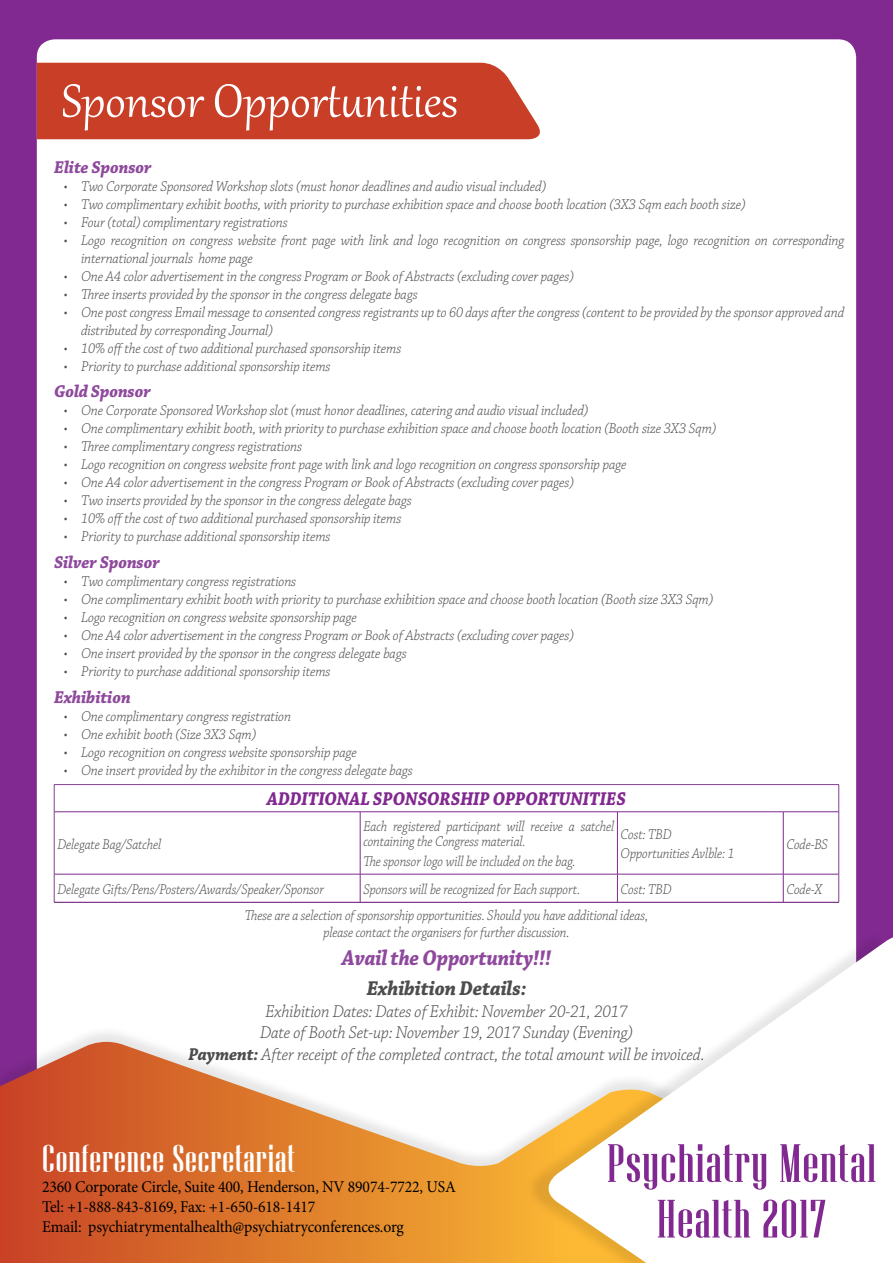
<style>
.page{position:relative;width:893px;height:1263px;background:#812990}
.page>*{position:absolute;margin:0;border:0;box-sizing:border-box;transform-origin:0 0}
.t1{font:56.85px "Gabriola";color:#fff}
.t2{font:53.85px/55.7px "Niagara Solid";letter-spacing:.02em;color:#812990;text-align:center;scale:1.1 1}
.t3{font:38.85px "Niagara Solid";letter-spacing:.02em;color:#fff;scale:1.1 1}
.t4{font:italic 700 22.5px "Chaparral Pro";letter-spacing:-.01em;color:#8e499c;scale:.9 1}
.t5{font:italic 700 21px "Chaparral Pro";letter-spacing:-.01em;color:#4d4d4f;scale:.95 1}
.t6{font:italic 700 19.5px "Chaparral Pro";letter-spacing:-.01em;color:#812990;scale:.9 1}
.t7{font:italic 300 18px/21.6px "Chaparral Pro";letter-spacing:-.01em;color:#4d4d4f;text-align:center;scale:.95 1}
.t8{font:italic 700 18px "Chaparral Pro";letter-spacing:-.01em;color:#8e499c;scale:.95 1}
.t9{font:16.5px/20px "Minion Pro";letter-spacing:-.01em;color:#000;scale:.95 1}
.t10{font:italic 300 15px/18px "Chaparral Pro";letter-spacing:-.01em;color:#4d4d4f;scale:.95 1}
.t11{font:italic 300 15px/15px "Chaparral Pro";letter-spacing:-.01em;color:#4d4d4f;scale:.9 1}
.s1{font-weight:700}
</style>
<div class="page">
<div style="left:37px;top:39px;width:819px;height:1188px;background:#fff;border-radius:18px"></div>
<div style="left:37px;top:63px;width:503px;height:76px;background:#c83e27"></div>
<svg style="left:55px;top:785px;width:783px;height:117px"></svg>
<hr style="left:54px;top:784px;width:306px;height:1px;background:#8e499c">
<svg style="left:54px;top:785px;width:1px;height:26px"></svg>
<hr style="left:360px;top:784px;width:257px;height:1px;background:#8e499c">
<hr style="left:617px;top:784px;width:166px;height:1px;background:#8e499c">
<hr style="left:783px;top:784px;width:56px;height:1px;background:#8e499c">
<svg style="left:838px;top:785px;width:1px;height:26px"></svg>
<hr style="left:54px;top:812px;width:1px;height:62px;background:#8e499c">
<hr style="left:838px;top:812px;width:1px;height:62px;background:#8e499c">
<svg style="left:54px;top:875px;width:1px;height:27px"></svg>
<svg style="left:838px;top:875px;width:1px;height:27px"></svg>
<hr style="left:54px;top:811px;width:306px;height:1px;background:#812990">
<hr style="left:360px;top:811px;width:257px;height:1px;background:#812990">
<hr style="left:360px;top:812px;width:1px;height:62px;background:#812990">
<hr style="left:617px;top:811px;width:166px;height:1px;background:#812990">
<hr style="left:617px;top:812px;width:1px;height:62px;background:#812990">
<hr style="left:783px;top:811px;width:56px;height:1px;background:#812990">
<hr style="left:783px;top:812px;width:1px;height:62px;background:#812990">
<hr style="left:54px;top:874px;width:306px;height:1px;background:#812990">
<hr style="left:360px;top:874px;width:257px;height:1px;background:#812990">
<svg style="left:360px;top:874px;width:1px;height:28px"></svg>
<hr style="left:617px;top:874px;width:166px;height:1px;background:#812990">
<svg style="left:617px;top:874px;width:1px;height:28px"></svg>
<hr style="left:783px;top:874px;width:56px;height:1px;background:#812990">
<svg style="left:783px;top:874px;width:1px;height:28px"></svg>
<hr style="left:54px;top:902px;width:306px;height:1px;background:#812990">
<hr style="left:360px;top:902px;width:257px;height:1px;background:#812990">
<hr style="left:617px;top:902px;width:166px;height:1px;background:#812990">
<hr style="left:783px;top:902px;width:56px;height:1px;background:#812990">
<div style="left:0;top:1025px;width:893px;height:237px;background:#000;opacity:.1"></div>
<svg style="left:0;top:1042px;width:526px;height:221px"></svg>
<div style="left:526px;top:929px;width:360px;height:334px;background:#000;opacity:.1"></div>
<svg style="left:537px;top:937px;width:356px;height:326px"></svg>
<h1 class="t1" style="left:62px;top:64px;width:397px">Sponsor Opportunities</h1>
<p class="t8" style="left:54px;top:157px;width:104px">Elite Sponsor</p>
<p class="t10" style="left:64px;top:178px;width:509px">• Two Corporate Sponsored Workshop slots (must honor deadlines and audio visual included)</p>
<p class="t10" style="left:64px;top:196px;width:719px">• Two complimentary exhibit booths, with priority to purchase exhibition space and choose booth location (3X3 Sqm each booth size)</p>
<p class="t10" style="left:64px;top:214px;width:237px">• Four (total) complimentary registrations</p>
<p class="t10" style="left:81px;top:232px;width:805px;text-indent:-17px">• Logo recognition on congress website front page with link and logo recognition on congress sponsorship page, logo recognition on corresponding international journals home page</p>
<p class="t10" style="left:64px;top:268px;width:538px">• One A4 color advertisement in the congress Program or Book of Abstracts (excluding cover pages)</p>
<p class="t10" style="left:64px;top:286px;width:374px">• Three inserts provided by the sponsor in the congress delegate bags</p>
<p class="t10" style="left:81px;top:304px;width:805px;text-indent:-17px">• One post congress Email message to consented congress registrants up to 60 days after the congress (content to be provided by the sponsor approved and distributed by corresponding Journal)</p>
<p class="t10" style="left:64px;top:340px;width:357px">• 10% off the cost of two additional purchased sponsorship items</p>
<p class="t10" style="left:64px;top:358px;width:282px">• Priority to purchase additional sponsorship items</p>
<p class="t8" style="left:54px;top:381px;width:103px">Gold Sponsor</p>
<p class="t10" style="left:64px;top:402px;width:553px">• One Corporate Sponsored Workshop slot (must honor deadlines, catering and audio visual included)</p>
<p class="t10" style="left:64px;top:420px;width:688px">• One complimentary exhibit booth, with priority to purchase exhibition space and choose booth location (Booth size 3X3 Sqm)</p>
<p class="t10" style="left:64px;top:438px;width:252px">• Three complimentary congress registrations</p>
<p class="t10" style="left:64px;top:456px;width:594px">• Logo recognition on congress website front page with link and logo recognition on congress sponsorship page</p>
<p class="t10" style="left:64px;top:474px;width:538px">• One A4 color advertisement in the congress Program or Book of Abstracts (excluding cover pages)</p>
<p class="t10" style="left:64px;top:492px;width:368px">• Two inserts provided by the sponsor in the congress delegate bags</p>
<p class="t10" style="left:64px;top:510px;width:357px">• 10% off the cost of two additional purchased sponsorship items</p>
<p class="t10" style="left:64px;top:528px;width:282px">• Priority to purchase additional sponsorship items</p>
<p class="t8" style="left:54px;top:552px;width:113px">Silver Sponsor</p>
<p class="t10" style="left:64px;top:573px;width:246px">• Two complimentary congress registrations</p>
<p class="t10" style="left:64px;top:591px;width:685px">• One complimentary exhibit booth with priority to purchase exhibition space and choose booth location (Booth size 3X3 Sqm)</p>
<p class="t10" style="left:64px;top:609px;width:310px">• Logo recognition on congress website sponsorship page</p>
<p class="t10" style="left:64px;top:627px;width:538px">• One A4 color advertisement in the congress Program or Book of Abstracts (excluding cover pages)</p>
<p class="t10" style="left:64px;top:645px;width:362px">• One insert provided by the sponsor in the congress delegate bags</p>
<p class="t10" style="left:64px;top:663px;width:282px">• Priority to purchase additional sponsorship items</p>
<p class="t8" style="left:54px;top:686px;width:82px">Exhibition</p>
<p class="t10" style="left:64px;top:707px;width:241px">• One complimentary congress registration</p>
<p class="t10" style="left:64px;top:725px;width:204px">• One exhibit booth (Size 3X3 Sqm)</p>
<p class="t10" style="left:64px;top:743px;width:310px">• Logo recognition on congress website sponsorship page</p>
<p class="t10" style="left:64px;top:761px;width:369px">• One insert provided by the exhibitor in the congress delegate bags</p>
<p class="t11" style="left:57px;top:837px;width:117px">Delegate Bag/Satchel</p>
<h3 class="t6" style="left:267px;top:788px;width:401px">ADDITIONAL SPONSORSHIP OPPORTUNITIES</h3>
<p class="t11" style="left:363px;top:820px;width:280px">Each registered participant will receive a satchel containing the Congress material.</p>
<p class="t11" style="left:363px;top:854px;width:237px">The sponsor logo will be included on the bag.</p>
<p class="t11" style="left:621px;top:825px;width:128px;line-height:19.2px">Cost: TBD<br>Opportunities Avlble: 1</p>
<p class="t11" style="left:786px;top:837px;width:48px">Code-BS</p>
<p class="t11" style="left:57px;top:882px;width:298px">Delegate Gifts/Pens/Posters/Awards/Speaker/Sponsor</p>
<p class="t11" style="left:363px;top:882px;width:242px">Sponsors will be recognized for Each support.</p>
<p class="t11" style="left:621px;top:882px;width:58px">Cost: TBD</p>
<p class="t11" style="left:786px;top:882px;width:41px">Code-X</p>
<p class="t11" style="left:245px;top:907px;width:450px;line-height:17.7px;text-align:center">These are a selection of sponsorship opportunities. Should you have additional ideas, please contact the organisers for further discussion.</p>
<h3 class="t4" style="left:342px;top:945px;width:234px">Avail the Opportunity!!!</h3>
<h3 class="t5" style="left:367px;top:976px;width:170px">Exhibition Details:</h3>
<p class="t7" style="left:189px;top:1001px;width:545px">Exhibition Dates: Dates of Exhibit: November 20-21, 2017<br>Date of Booth Set-up: November 19, 2017 Sunday (Evening)<br><span class="s1">Payment:</span> After receipt of the completed contract, the total amount will be invoiced.</p>
<h3 class="t3" style="left:42px;top:1138px;width:232px">Conference Secretariat</h3>
<p class="t9" style="left:42px;top:1177px;width:437px">2360 Corporate Circle, Suite 400, Henderson, NV 89074-7722, USA<br>Tel: +1-888-843-8169, Fax: +1-650-618-1417<br>Email: psychiatrymentalhealth@psychiatryconferences.org</p>
<h2 class="t2" style="left:607px;top:1136px;width:246px">Psychiatry Mental<br>Health 2017</h2>
</div>
